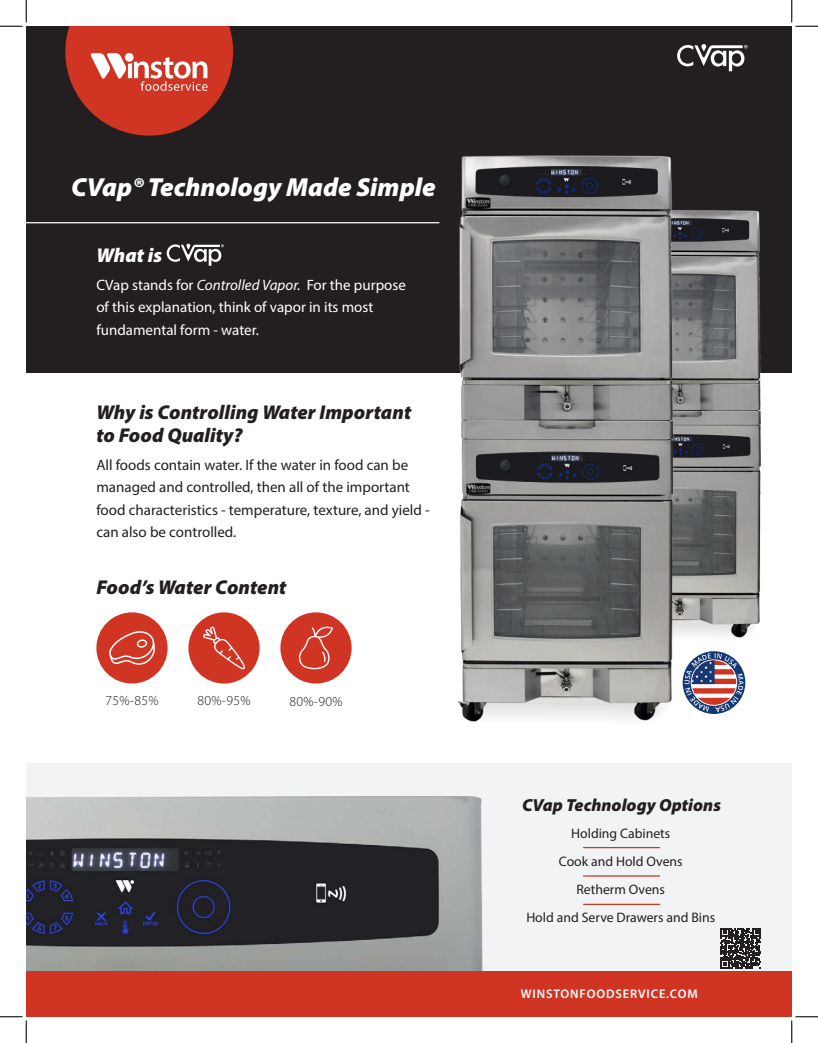
<style>
.page{position:relative;width:818px;height:1043px;background:#fff}
.page>*{position:absolute;margin:0;border:0;box-sizing:border-box;transform-origin:0 0}
.t1{font:italic 900 26.12px "Myriad Pro";color:#fff}
.t2{font:italic 900 20px/22.5px "Myriad Pro";color:#231f20}
.t3{font:italic 900 20px "Myriad Pro";color:#fff}
.t4{font:italic 900 17.5px "Myriad Pro";color:#231f20}
.t5{font:15px/22.5px "Myriad Pro";color:#231f20}
.t6{font:15px/22.5px "Myriad Pro";color:#fff}
.t7{font:13.75px "Myriad Pro";color:#231f20}
.t8{font:300 13.75px "Myriad Pro";letter-spacing:.025em;color:#231f20}
.t9{font:600 12.5px "Myriad Pro";letter-spacing:.07em;color:#fff}
.s1{font-style:italic}
</style>
<div class="page">
<div style="left:26px;top:763px;width:765px;height:253px;background:#f2f3f4"></div>
<img style="left:26px;top:796px;width:457px;height:175px">
<div style="left:26px;top:26px;width:765px;height:347px;background:#231f20"></div>
<div style="left:26px;top:971px;width:765px;height:45px;background:#d03524"></div>
<svg style="left:720px;top:928px;width:41px;height:40px"></svg>
<svg style="left:65px;top:26px;width:168px;height:110px"></svg>
<svg style="left:677px;top:44px;width:70px;height:27px"></svg>
<svg style="left:167px;top:244px;width:57px;height:22px"></svg>
<hr style="left:583px;top:847px;width:77px;height:1px;background:#d03524">
<hr style="left:583px;top:875px;width:77px;height:1px;background:#d03524">
<hr style="left:583px;top:903px;width:77px;height:2px;background:#d03524">
<img style="left:679px;top:210px;width:82px;height:428px">
<img style="left:457px;top:155px;width:222px;height:567px">
<hr style="left:26px;top:222px;width:413px;height:1px;background:#fff">
<svg style="left:682px;top:651px;width:63px;height:63px"></svg>
<div style="left:96px;top:612px;width:72px;height:71px;background:#d03524;border-radius:50%"></div>
<svg style="left:109px;top:631px;width:46px;height:34px"></svg>
<div style="left:188px;top:612px;width:71px;height:71px;background:#d03524;border-radius:50%"></div>
<svg style="left:203px;top:626px;width:42px;height:43px"></svg>
<div style="left:280px;top:612px;width:71px;height:71px;background:#d03524;border-radius:50%"></div>
<svg style="left:299px;top:626px;width:34px;height:43px"></svg>
<svg style="left:0;top:0;width:27px;height:27px"></svg>
<svg style="left:0;top:1016px;width:27px;height:26px"></svg>
<svg style="left:791px;top:0;width:27px;height:27px"></svg>
<svg style="left:790px;top:1015px;width:28px;height:27px"></svg>
<p class="t1" style="left:71px;top:170px;width:366px">CVap® Technology Made Simple</p>
<p class="t3" style="left:96px;top:242px;width:67px">What is</p>
<p class="t6" style="left:96px;top:273px;width:311px">CVap stands for <span class="s1">Controlled Vapor.</span> For the purpose of this explanation, think of vapor in its most fundamental form - water.</p>
<p class="t2" style="left:96px;top:400px;width:316px">Why is Controlling Water Important to Food Quality?</p>
<p class="t5" style="left:96px;top:453px;width:335px">All foods contain water. If the water in food can be managed and controlled, then all of the important food characteristics - temperature, texture, and yield - can also be controlled.</p>
<p class="t2" style="left:96px;top:575px;width:192px">Food’s Water Content</p>
<p class="t8" style="left:105px;top:692px;width:55px">75%-85%</p>
<p class="t8" style="left:197px;top:692px;width:55px">80%-95%</p>
<p class="t8" style="left:289px;top:693px;width:55px">80%-90%</p>
<p class="t4" style="left:522px;top:794px;width:200px">CVap Technology Options</p>
<p class="t7" style="left:571px;top:824px;width:101px">Holding Cabinets</p>
<p class="t7" style="left:559px;top:852px;width:125px">Cook and Hold Ovens</p>
<p class="t7" style="left:576px;top:880px;width:90px">Retherm Ovens</p>
<p class="t7" style="left:526px;top:909px;width:190px">Hold and Serve Drawers and Bins</p>
<p class="t9" style="left:521px;top:986px;width:178px">WINSTONFOODSERVICE.COM</p>
</div>
